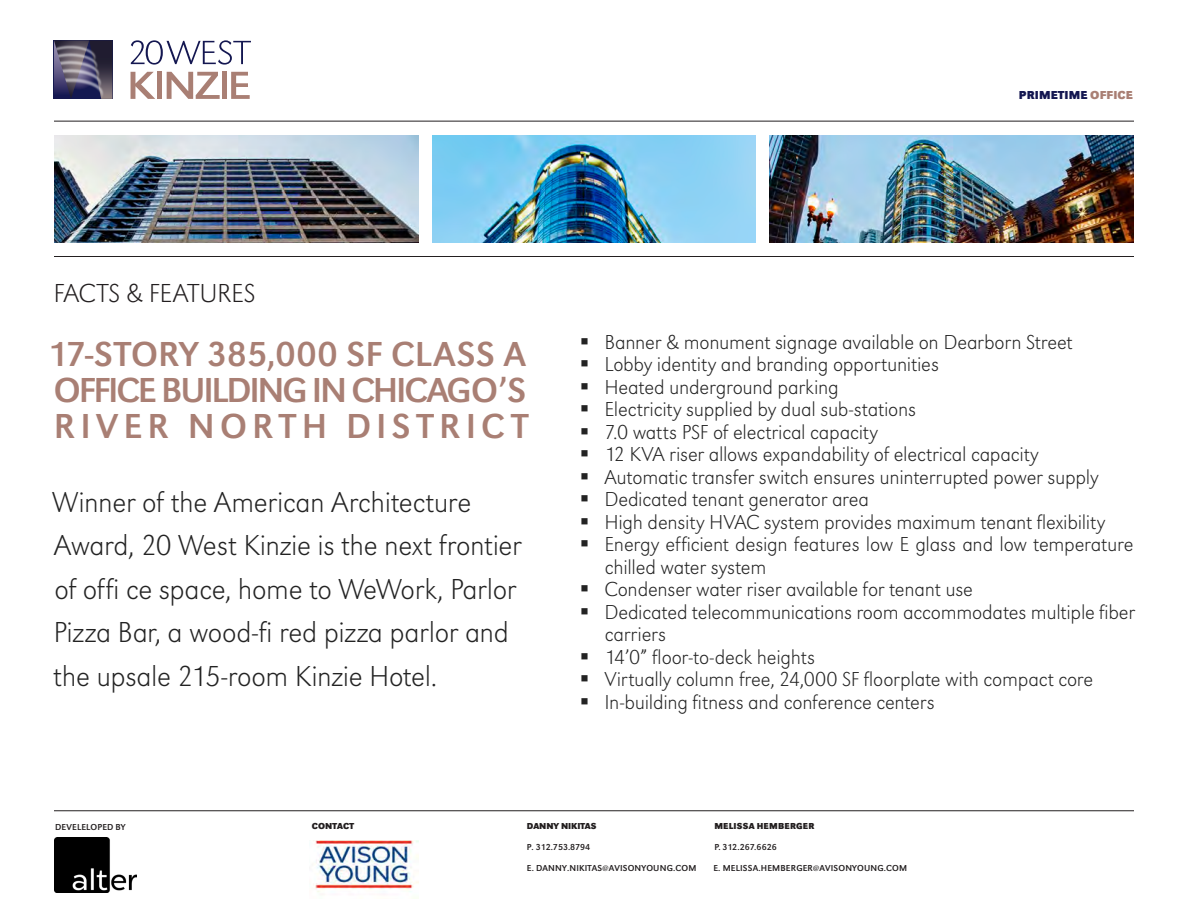
<style>
.page{position:relative;width:1188px;height:918px;background:#fff}
.page>*{position:absolute;margin:0;border:0;box-sizing:border-box;transform-origin:0 0}
.t1{font:36px/36px "URW Grotesk";letter-spacing:.005em;color:#a97f74;text-align:justify}
.t2{font:300 expanded 30px "URW Grotesk";letter-spacing:-.015em;color:#232323}
.t3{font:300 expanded 27px "URW Grotesk";letter-spacing:-.01em;color:#231f20}
.t4{font:300 expanded 21px/22.5px "URW Grotesk";letter-spacing:-.01em;color:#232323}
.t5{font:700 12px "URW Grotesk";letter-spacing:.01em;color:#141751}
.t6{font:9px "URW Grotesk";letter-spacing:.02em;color:#231f20}
.t7{font:9px "URW Grotesk";letter-spacing:-.005em;color:#231f20}
.t8{font:700 9px "URW Grotesk";letter-spacing:.02em;color:#231f20}
.s1{color:#a97f74}
</style>
<div class="page">
<img style="left:53px;top:40px;width:60px;height:59px">
<svg style="left:54px;top:40px;width:58px;height:59px;background:#534e69"></svg>
<svg style="left:131px;top:40px;width:120px;height:25px"></svg>
<svg style="left:131px;top:72px;width:24px;height:27px"></svg>
<div style="left:157px;top:72px;width:5px;height:27px;background:#a97f74"></div>
<svg style="left:167px;top:72px;width:53px;height:27px"></svg>
<div style="left:222px;top:72px;width:5px;height:27px;background:#a97f74"></div>
<svg style="left:231px;top:72px;width:19px;height:27px"></svg>
<hr style="left:54px;top:256px;width:1080px;height:1px;background:#231f20">
<hr style="left:54px;top:121px;width:1080px;height:1px;background:#231f20">
<hr style="left:54px;top:810px;width:1080px;height:1px;background:#231f20">
<img style="left:55px;top:837px;width:81px;height:55px">
<img style="left:54px;top:135px;width:364px;height:108px">
<img style="left:432px;top:135px;width:324px;height:108px">
<img style="left:770px;top:135px;width:364px;height:108px">
<img style="left:313px;top:840px;width:105px;height:52px">
<p class="t5" style="left:1019px;top:88px;width:116px">PRIMETIME <span class="s1">OFFICE</span></p>
<p class="t3" style="left:54px;top:277px;width:204px">FACTS &amp; FEATURES</p>
<p class="t1" style="left:48px;top:337px;width:482px">17-STORY 385,000 SF CLASS A OFFICE BUILDING IN CHICAGO’S RIVER NORTH DISTRICT</p>
<p class="t2" style="left:52px;top:484px;width:421px">Winner of the American Architecture</p>
<p class="t2" style="left:54px;top:528px;width:470px">Award, 20 West Kinzie is the next frontier</p>
<p class="t2" style="left:54px;top:571px;width:464px">of offi ce space, home to WeWork, Parlor</p>
<p class="t2" style="left:53px;top:615px;width:457px">Pizza Bar, a wood-fi red pizza parlor and</p>
<p class="t2" style="left:53px;top:658px;width:385px">the upsale 215-room Kinzie Hotel.</p>
<p class="t4" style="left:580px;top:330px;width:494px">▪ Banner &amp; monument signage available on Dearborn Street</p>
<p class="t4" style="left:580px;top:353px;width:361px">▪ Lobby identity and branding opportunities</p>
<p class="t4" style="left:580px;top:375px;width:261px">▪ Heated underground parking</p>
<p class="t4" style="left:580px;top:398px;width:338px">▪ Electricity supplied by dual sub-stations</p>
<p class="t4" style="left:580px;top:420px;width:300px">▪ 7.0 watts PSF of electrical capacity</p>
<p class="t4" style="left:580px;top:443px;width:461px">▪ 12 KVA riser allows expandability of electrical capacity</p>
<p class="t4" style="left:580px;top:465px;width:520px">▪ Automatic transfer switch ensures uninterrupted power supply</p>
<p class="t4" style="left:580px;top:488px;width:291px">▪ Dedicated tenant generator area</p>
<p class="t4" style="left:580px;top:510px;width:527px">▪ High density HVAC system provides maximum tenant flexibility</p>
<p class="t4" style="left:605px;top:533px;width:530px;text-indent:-25px">▪ Energy efficient design features low E glass and low temperature chilled water system</p>
<p class="t4" style="left:580px;top:578px;width:395px">▪ Condenser water riser available for tenant use</p>
<p class="t4" style="left:605px;top:600px;width:532px;text-indent:-25px">▪ Dedicated telecommunications room accommodates multiple fiber carriers</p>
<p class="t4" style="left:580px;top:645px;width:237px">▪ 14’0” floor-to-deck heights</p>
<p class="t4" style="left:580px;top:668px;width:515px">▪ Virtually column free, 24,000 SF floorplate with compact core</p>
<p class="t4" style="left:580px;top:690px;width:356px">▪ In-building fitness and conference centers</p>
<p class="t6" style="left:55px;top:822px;width:72px">DEVELELOPED BY</p>
<p class="t8" style="left:312px;top:821px;width:44px">CONTACT</p>
<p class="t8" style="left:714px;top:821px;width:102px">MELISSA HEMBERGER</p>
<p class="t7" style="left:527px;top:842px;width:65px">P. 312.753.8794</p>
<p class="t7" style="left:714px;top:842px;width:64px">P. 312.267.6626</p>
<p class="t6" style="left:527px;top:863px;width:171px">E. DANNY.NIKITAS@AVISONYOUNG.COM</p>
<p class="t6" style="left:713px;top:863px;width:195px">E. MELISSA.HEMBERGER@AVISONYOUNG.COM</p>
</div>
